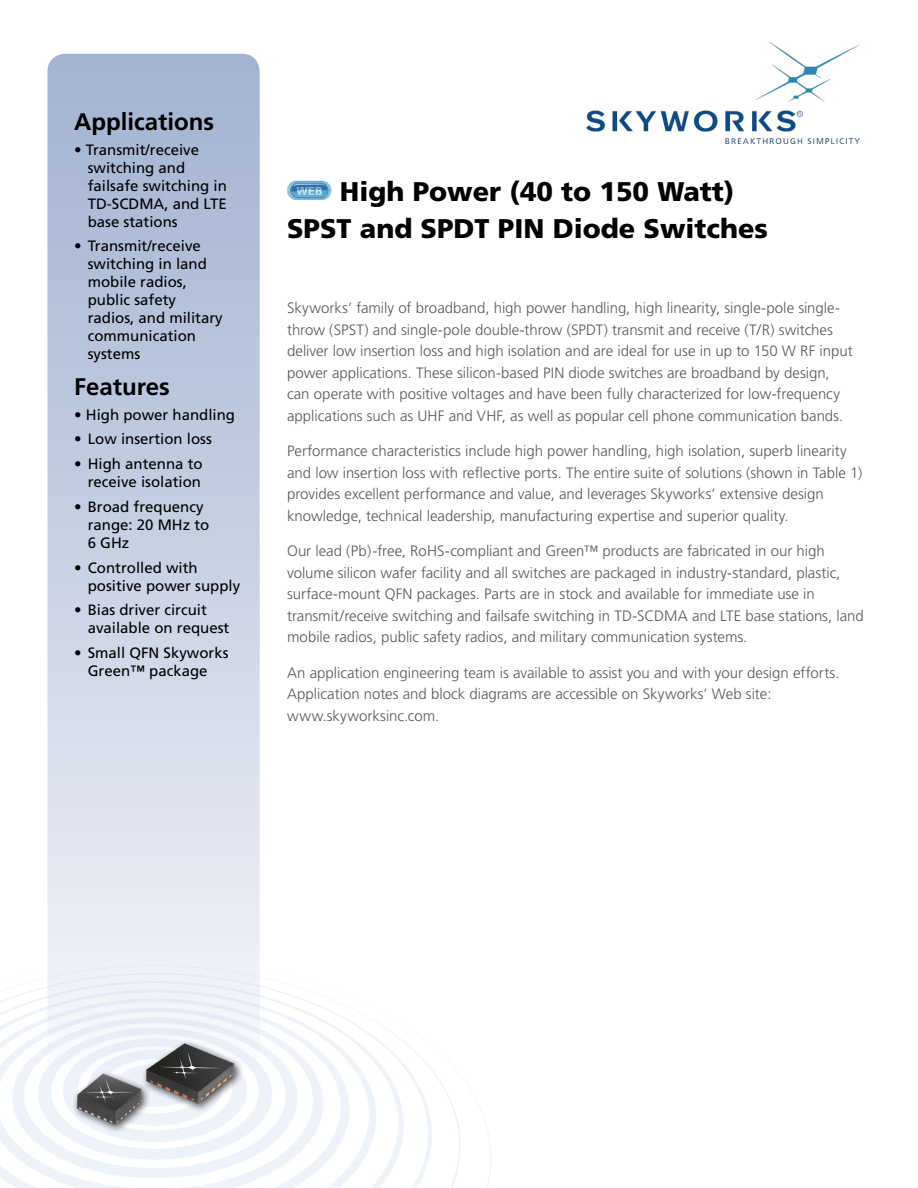
<style>
.page{position:relative;width:918px;height:1188px;background:#fff}
.page>*{position:absolute;margin:0;border:0;box-sizing:border-box;transform-origin:0 0}
.t1{font:900 27px/37.3px "Frutiger";color:#000}
.t2{font:700 24px "Frutiger";color:#000}
.t3{font:300 15px/21.6px "Frutiger";letter-spacing:-.005em;color:#58595b}
.t4{font:15px/18px "Frutiger";color:#000}
</style>
<div class="page">
<img style="left:587px;top:42px;width:273px;height:102px">
<svg style="left:47px;top:54px;width:213px;height:904px"></svg>
<svg style="left:48px;top:958px;width:212px;height:7px"></svg>
<svg style="left:47px;top:965px;width:444px;height:223px"></svg>
<svg style="left:35px;top:973px;width:437px;height:215px"></svg>
<svg style="left:5px;top:981px;width:432px;height:207px"></svg>
<svg style="left:2px;top:990px;width:401px;height:198px"></svg>
<svg style="left:0;top:998px;width:371px;height:190px"></svg>
<svg style="left:0;top:1008px;width:340px;height:180px"></svg>
<svg style="left:0;top:1017px;width:310px;height:161px;fill:#f6f7fc"></svg>
<svg style="left:30px;top:1028px;width:250px;height:132px"></svg>
<div style="left:141px;top:1039px;width:103px;height:74px;background:#000;opacity:.75"></div>
<img style="left:142px;top:1026px;width:97px;height:97px">
<div style="left:72px;top:1069px;width:79px;height:65px;background:#000;opacity:.75"></div>
<img style="left:75px;top:1065px;width:69px;height:69px">
<div style="left:289px;top:182px;width:41px;height:17px;border:1px solid #1e81b1;border-radius:8px"></div>
<div style="left:288px;top:181px;width:43px;height:18px;border:1px solid #1e81b1;border-radius:9px"></div>
<div style="left:287px;top:181px;width:44px;height:19px;border:1px solid #1e81b1;border-radius:9px"></div>
<svg style="left:291px;top:183px;width:37px;height:15px"></svg>
<div style="left:291px;top:184px;width:36px;height:13px;background:#60aed3;border-radius:7px"></div>
<svg style="left:291px;top:184px;width:36px;height:11px"></svg>
<h2 class="t2" style="left:74px;top:107px;width:141px">Applications</h2>
<p class="t4" style="left:88px;top:140px;width:141px;text-indent:-14px">• Transmit/receive switching and failsafe switching in<br>TD-SCDMA, and LTE base stations</p>
<p class="t4" style="left:88px;top:237px;width:137px;text-indent:-14px">• Transmit/receive switching in land mobile radios, public safety radios, and military communication systems</p>
<h2 class="t2" style="left:74px;top:373px;width:97px">Features</h2>
<p class="t4" style="left:74px;top:405px;width:162px">• High power handling</p>
<p class="t4" style="left:74px;top:430px;width:139px">• Low insertion loss</p>
<p class="t4" style="left:74px;top:455px;width:130px;text-align:right">• High antenna to receive isolation</p>
<p class="t4" style="left:88px;top:498px;width:123px;text-indent:-14px">• Broad frequency range: 20 MHz to<br>6 GHz</p>
<p class="t4" style="left:88px;top:558px;width:154px;text-indent:-14px">• Controlled with positive power supply</p>
<p class="t4" style="left:88px;top:601px;width:143px;text-indent:-14px">• Bias driver circuit available on request</p>
<p class="t4" style="left:74px;top:644px;width:156px;text-align:center">• Small QFN Skyworks<br>Green™ package</p>
<h1 class="t1" style="left:287px;top:172px;width:482px;text-indent:53px">High Power (40 to 150 Watt)<br>SPST and SPDT PIN Diode Switches</h1>
<p class="t3" style="left:287px;top:297px;width:567px">Skyworks’ family of broadband, high power handling, high linearity, single-pole single&shy;throw (SPST) and single-pole double-throw (SPDT) transmit and receive (T/R) switches deliver low insertion loss and high isolation and are ideal for use in up to 150 W RF input power applications. These silicon-based PIN diode switches are broadband by design, can operate with positive voltages and have been fully characterized for low-frequency applications such as UHF and VHF, as well as popular cell phone communication bands.</p>
<p class="t3" style="left:287px;top:440px;width:577px">Performance characteristics include high power handling, high isolation, superb linearity and low insertion loss with reflective ports. The entire suite of solutions (shown in Table 1) provides excellent performance and value, and leverages Skyworks’ extensive design knowledge, technical leadership, manufacturing expertise and superior quality.</p>
<p class="t3" style="left:287px;top:540px;width:578px">Our lead (Pb)-free, RoHS-compliant and Green™ products are fabricated in our high volume silicon wafer facility and all switches are packaged in industry-standard, plastic, surface-mount QFN packages. Parts are in stock and available for immediate use in transmit/receive switching and failsafe switching in TD-SCDMA and LTE base stations, land mobile radios, public safety radios, and military communication systems.</p>
<p class="t3" style="left:287px;top:662px;width:554px">An application engineering team is available to assist you and with your design efforts.<br>Application notes and block diagrams are accessible on Skyworks’ Web site: www.skyworksinc.com.</p>
</div>
